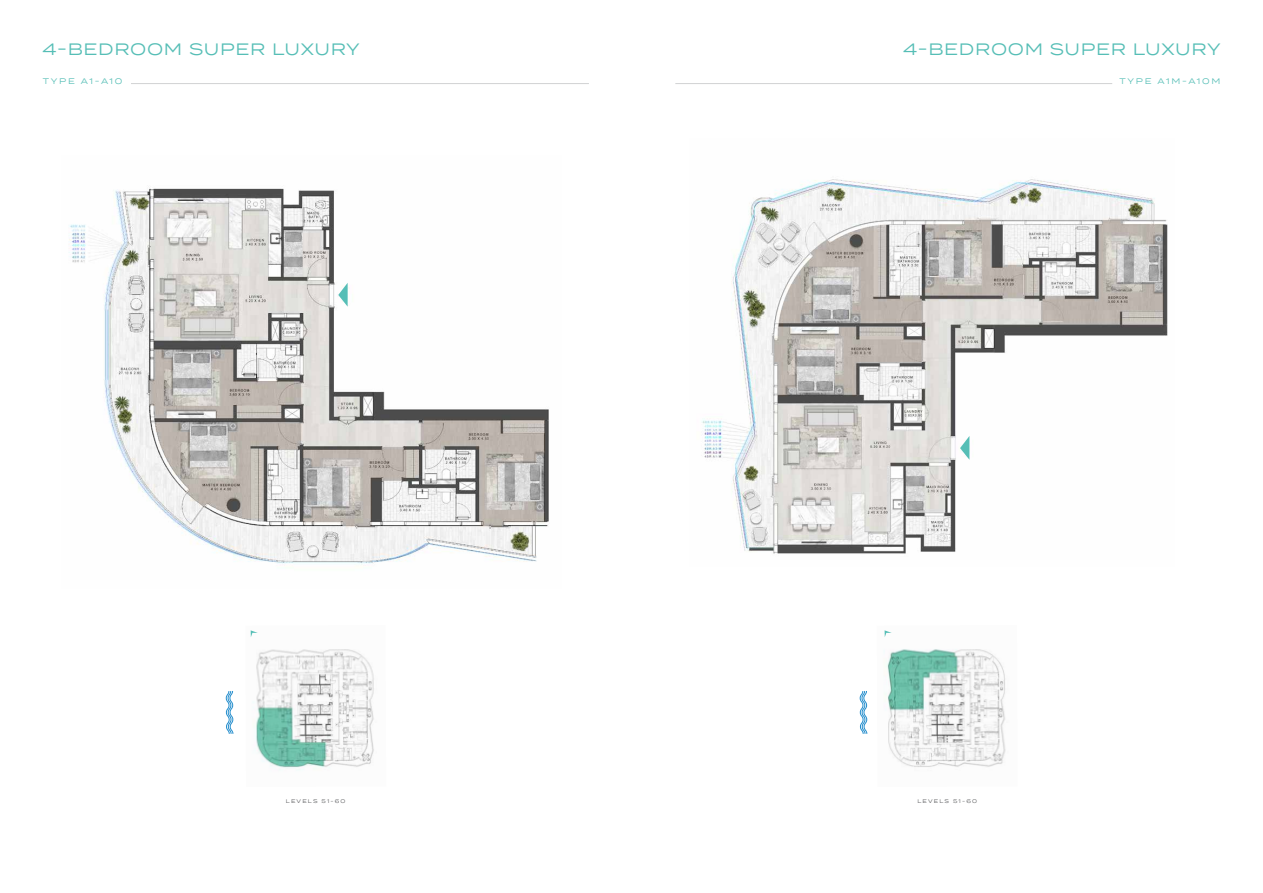
<style>
.page{position:relative;width:1263px;height:893px;background:#fff}
.page>*{position:absolute;margin:0;border:0;box-sizing:border-box;transform-origin:0 0}
.t1{font:16.5px "Termina";letter-spacing:.04em;color:#56beb6}
.t2{font:8.02px "Termina";letter-spacing:.22em;color:#56beb6}
.t3{font:5.25px "Termina";letter-spacing:.22em;color:#58595b}
</style>
<div class="page">
<img style="left:69px;top:188px;width:480px;height:377px">
<img style="left:250px;top:630px;width:124px;height:140px">
<svg style="left:338px;top:283px;width:10px;height:24px"></svg>
<svg style="left:251px;top:630px;width:7px;height:7px"></svg>
<svg style="left:226px;top:691px;width:7px;height:43px"></svg>
<img style="left:702px;top:179px;width:466px;height:375px">
<img style="left:885px;top:649px;width:121px;height:118px">
<svg style="left:960px;top:436px;width:9px;height:24px"></svg>
<svg style="left:884px;top:630px;width:8px;height:7px"></svg>
<svg style="left:860px;top:691px;width:7px;height:43px"></svg>
<hr style="left:131px;top:83px;width:458px;height:1px;background:#d1d3d4">
<hr style="left:675px;top:83px;width:437px;height:1px;background:#d1d3d4">
<p class="t1" style="left:43px;top:37px;width:319px">4-BEDROOM SUPER LUXURY</p>
<p class="t2" style="left:43px;top:76px;width:81px">TYPE A1-A10</p>
<p class="t3" style="left:286px;top:797px;width:61px">LEVELS 51-60</p>
<p class="t1" style="left:903px;top:37px;width:319px">4-BEDROOM SUPER LUXURY</p>
<p class="t2" style="left:1119px;top:76px;width:103px">TYPE A1M-A10M</p>
<p class="t3" style="left:917px;top:797px;width:61px">LEVELS 51-60</p>
</div>
